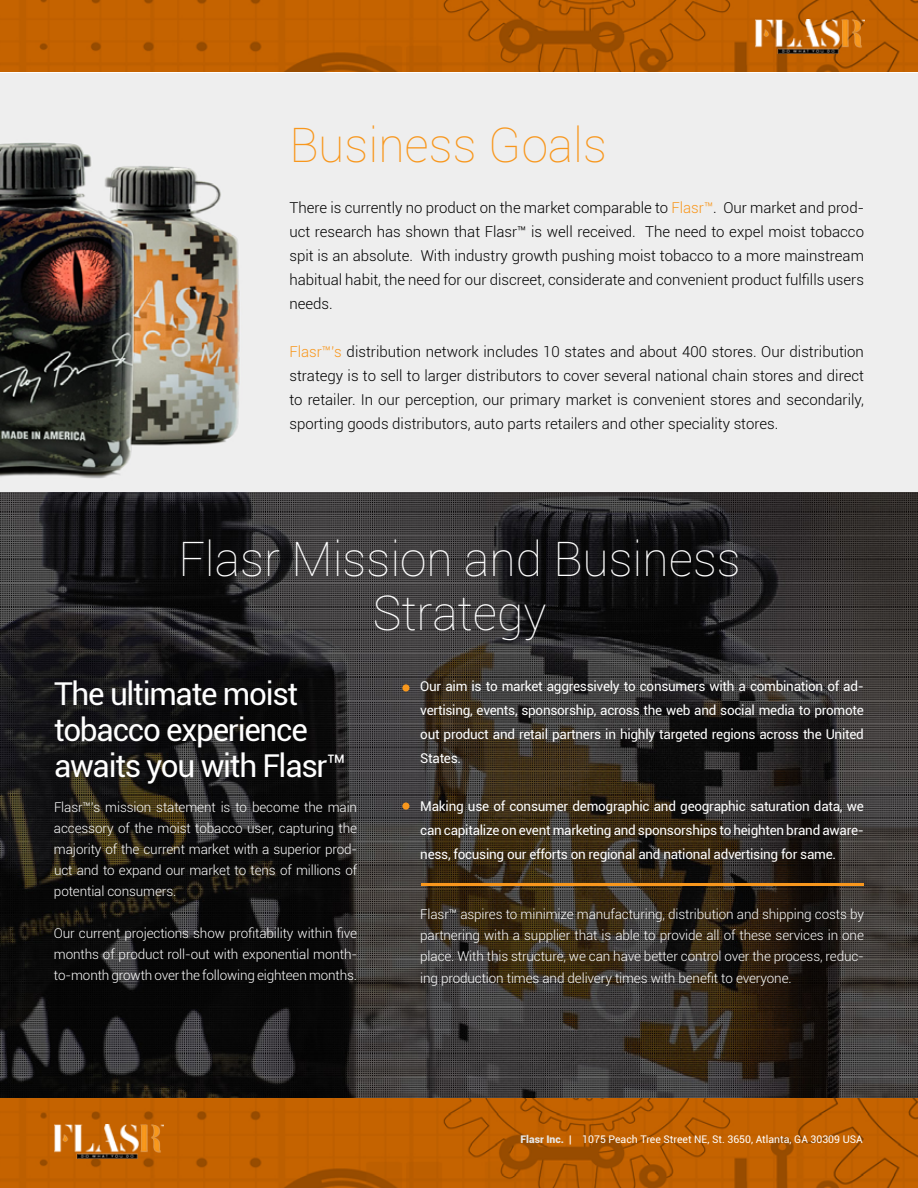
<style>
.page{position:relative;width:918px;height:1188px;background:#fff}
.page>*{position:absolute;margin:0;border:0;box-sizing:border-box;transform-origin:0 0}
.t1{font:100 48px/54px "Roboto";color:#fff;text-align:center}
.t2{font:100 48px "Roboto";color:#f8971d}
.t3{font:31.5px/36px "Roboto";letter-spacing:-.04em;color:#fff}
.t4{font:300 15px/24px "Roboto";color:#000;text-align:justify}
.t5{font:300 13.5px/21px "Roboto";letter-spacing:-.01em;color:#fff;text-align:justify}
.t6{font:13.5px/24px "Roboto";letter-spacing:-.02em;color:#fff;text-align:justify}
.t7{font:10.5px "Roboto";color:#fff}
.s1{color:#f8971d}
.s2{font-weight:900;color:#e6e7e8}
</style>
<div class="page">
<img style="left:0;top:73px;width:918px;height:1026px">
<svg style="left:0;top:0;width:918px;height:72px;background:#bd5f00"></svg>
<div style="left:402px;top:684px;width:8px;height:7px;background:#f8971d;border-radius:50%"></div>
<div style="left:402px;top:803px;width:8px;height:7px;background:#f8971d;border-radius:50%"></div>
<img style="left:756px;top:19px;width:108px;height:35px">
<hr style="left:421px;top:883px;width:442px;height:3px;background:#f8971d">
<svg style="left:0;top:1099px;width:918px;height:89px;background:#bd5f00"></svg>
<img style="left:55px;top:1124px;width:108px;height:35px">
<h1 class="t2" style="left:289px;top:112px;width:319px">Business Goals</h1>
<p class="t4" style="left:289px;top:195px;width:576px">There is currently no product on the market comparable to <span class="s1">Flasr™</span>. Our market and prod&shy;uct research has shown that Flasr™ is well received. The need to expel moist tobacco spit is an absolute. With industry growth pushing moist tobacco to a more mainstream habitual habit, the need for our discreet, considerate and convenient product fulfills users needs.</p>
<p class="t4" style="left:289px;top:339px;width:576px"><span class="s1">Flasr™’s</span> distribution network includes 10 states and about 400 stores. Our distribution strategy is to sell to larger distributors to cover several national chain stores and direct to retailer. In our perception, our primary market is convenient stores and secondarily, sporting goods distributors, auto parts retailers and other speciality stores.</p>
<h1 class="t1" style="left:179px;top:530px;width:564px">Flasr Mission and Business<br>Strategy</h1>
<h2 class="t3" style="left:54px;top:675px;width:294px">The ultimate moist tobacco experience awaits you with Flasr™</h2>
<p class="t6" style="left:420px;top:674px;width:445px">Our aim is to market aggressively to consumers with a combination of ad&shy;vertising, events, sponsorship, across the web and social media to promote out product and retail partners in highly targeted regions across the United States.</p>
<p class="t6" style="left:420px;top:794px;width:445px">Making use of consumer demographic and geographic saturation data, we can capitalize on event marketing and sponsorships to heighten brand aware&shy;ness, focusing our efforts on regional and national advertising for same.</p>
<p class="t5" style="left:54px;top:797px;width:305px">Flasr™’s mission statement is to become the main accessory of the moist tobacco user, capturing the majority of the current market with a superior prod&shy;uct and to expand our market to tens of millions of potential consumers.</p>
<p class="t5" style="left:54px;top:923px;width:305px">Our current projections show profitability within five months of product roll-out with exponential month&shy;to-month growth over the following eighteen months.</p>
<p class="t5" style="left:420px;top:904px;width:445px">Flasr™ aspires to minimize manufacturing, distribution and shipping costs by partnering with a supplier that is able to provide all of these services in one place. With this structure, we can have better control over the process, reduc&shy;ing production times and delivery times with benefit to everyone.</p>
<p class="t7" style="left:520px;top:1131px;width:344px"><span class="s2">Flasr Inc.</span> | 1075 Peach Tree Street NE, St. 3650, Atlanta, GA 30309 USA</p>
</div>
